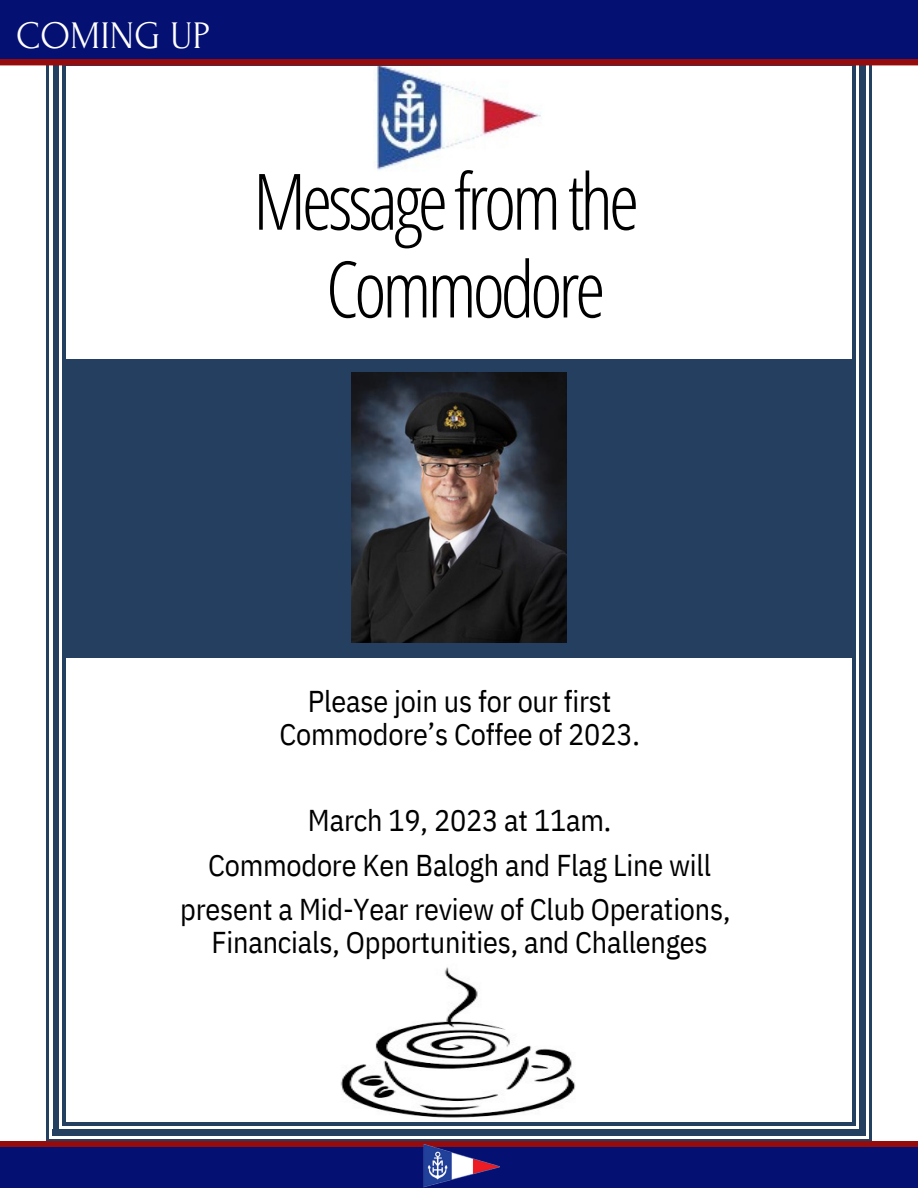
<style>
.page{position:relative;width:918px;height:1188px;background:#fff}
.page>*{position:absolute;margin:0;border:0;box-sizing:border-box;transform-origin:0 0}
.t1{font:300 78px/87.8px "Open Sans Condensed";letter-spacing:-.055em;color:#000;text-align:center}
.t2{font:39px "Forum";color:#fff}
.t3{font:30px/44.4px "IBM Plex Sans Cond";letter-spacing:-.005em;color:#000;text-align:center}
</style>
<div class="page">
<div style="left:60px;top:359px;width:796px;height:296px;background:#243f60"></div>
<img style="left:376px;top:66px;width:165px;height:105px">
<img style="left:351px;top:372px;width:216px;height:270px">
<img style="left:340px;top:967px;width:236px;height:151px">
<hr style="left:66px;top:63px;width:786px;height:3px;background:#244061">
<hr style="left:869px;top:46px;width:3px;height:20px;background:#244061">
<div style="left:859px;top:53px;width:6px;height:13px;background:#54293d"></div>
<hr style="left:46px;top:66px;width:3px;height:1056px;background:#244061">
<div style="left:53px;top:66px;width:7px;height:1056px;background:#244061"></div>
<hr style="left:60px;top:66px;width:3px;height:1056px;background:#fff">
<hr style="left:63px;top:66px;width:3px;height:1056px;background:#244061">
<hr style="left:869px;top:66px;width:3px;height:1056px;background:#244061">
<svg style="left:865px;top:66px;width:1px;height:1056px"></svg>
<div style="left:859px;top:66px;width:6px;height:1056px;background:#244061"></div>
<svg style="left:855px;top:66px;width:1px;height:1056px"></svg>
<hr style="left:852px;top:66px;width:3px;height:1056px;background:#244061">
<svg style="left:46px;top:1122px;width:3px;height:17px"></svg>
<hr style="left:46px;top:1139px;width:20px;height:3px;background:#244061">
<svg style="left:52px;top:1135px;width:14px;height:1px"></svg>
<div style="left:53px;top:1122px;width:7px;height:13px;background:#244061"></div>
<div style="left:53px;top:1129px;width:13px;height:6px;background:#244061"></div>
<svg style="left:62px;top:1122px;width:4px;height:4px"></svg>
<hr style="left:66px;top:1139px;width:786px;height:3px;background:#244061">
<svg style="left:66px;top:1135px;width:786px;height:1px"></svg>
<div style="left:66px;top:1129px;width:786px;height:6px;background:#244061"></div>
<svg style="left:66px;top:1125px;width:786px;height:1px"></svg>
<hr style="left:66px;top:1122px;width:786px;height:3px;background:#244061">
<hr style="left:869px;top:1122px;width:3px;height:20px;background:#244061">
<hr style="left:852px;top:1139px;width:20px;height:3px;background:#244061">
<svg style="left:865px;top:1122px;width:1px;height:13px"></svg>
<svg style="left:852px;top:1135px;width:14px;height:1px"></svg>
<div style="left:859px;top:1122px;width:6px;height:13px;background:#244061"></div>
<div style="left:852px;top:1129px;width:13px;height:6px;background:#244061"></div>
<svg style="left:852px;top:1122px;width:4px;height:4px"></svg>
<div style="left:0;top:59px;width:918px;height:6px;background:#960c0c"></div>
<div style="left:0;top:0;width:918px;height:59px;background:#041072"></div>
<div style="left:0;top:1141px;width:918px;height:47px;background:#960c0c"></div>
<div style="left:0;top:1147px;width:918px;height:41px;background:#041072"></div>
<img style="left:423px;top:1144px;width:77px;height:44px">
<h2 class="t2" style="left:16px;top:14px;width:196px">COMING UP</h2>
<h1 class="t1" style="left:253px;top:156px;width:388px">Messagefromthe<br>Commodore</h1>
<p class="t3" style="left:279px;top:683px;width:362px;line-height:33.8px">Please join us for our first<br>Commodore’s Coffee of 2023.</p>
<p class="t3" style="left:180px;top:797px;width:552px">March 19, 2023 at 11am.<br>Commodore Ken Balogh and Flag Line will present a Mid-Year review of Club Operations,</p>
<p class="t3" style="left:212px;top:920px;width:498px">Financials, Opportunities, and Challenges</p>
</div>
